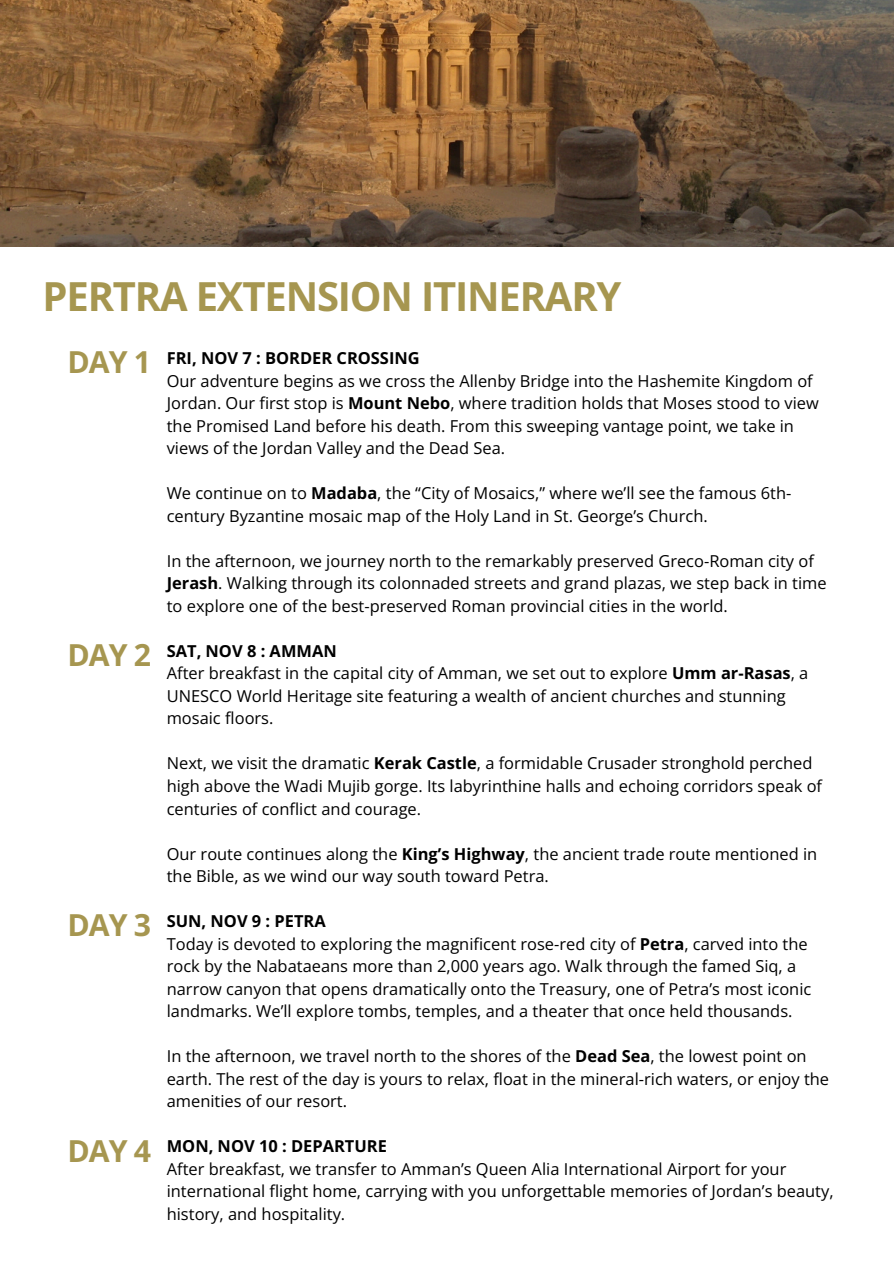
<style>
.page{position:relative;width:894px;height:1264px;background:#fff}
.page>*{position:absolute;margin:0;border:0;box-sizing:border-box;transform-origin:0 0}
.t1{font:700 40.05px "Open Sans";letter-spacing:-.03em;color:#a69650}
.t2{font:700 30.3px "Open Sans";letter-spacing:-.03em;color:#a69650}
.t3{font:16.5px/22.5px "Open Sans";color:#000}
.t4{font:700 16.5px "Open Sans";color:#000}
.s1{font-weight:700}
</style>
<div class="page">
<img style="left:0;top:0;width:893px;height:246px">
<p class="t1" style="left:43px;top:268px;width:580px">PERTRA EXTENSION ITINERARY</p>
<p class="t2" style="left:67px;top:341px;width:85px">DAY 1</p>
<p class="t2" style="left:67px;top:634px;width:85px">DAY 2</p>
<p class="t2" style="left:67px;top:903px;width:85px">DAY 3</p>
<p class="t2" style="left:67px;top:1129px;width:85px">DAY 4</p>
<h1 class="t4" style="left:167px;top:346px;width:254px">FRI, NOV 7 : BORDER CROSSING</h1>
<h2 class="t3" style="left:167px;top:369px;width:653px">Our adventure begins as we cross the Allenby Bridge into the Hashemite Kingdom of Jordan. Our first stop is <span class="s1">Mount Nebo</span>, where tradition holds that Moses stood to view the Promised Land before his death. From this sweeping vantage point, we take in views of the Jordan Valley and the Dead Sea.</h2>
<h2 class="t3" style="left:167px;top:481px;width:626px">We continue on to <span class="s1">Madaba</span>, the “City of Mosaics,” where we’ll see the famous 6th&shy;century Byzantine mosaic map of the Holy Land in St. George’s Church.</h2>
<h2 class="t3" style="left:167px;top:549px;width:661px">In the afternoon, we journey north to the remarkably preserved Greco-Roman city of<br><span class="s1">Jerash</span>. Walking through its colonnaded streets and grand plazas, we step back in time to explore one of the best-preserved Roman provincial cities in the world.</h2>
<h2 class="t4" style="left:167px;top:639px;width:171px">SAT, NOV 8 : AMMAN</h2>
<p class="t3" style="left:167px;top:661px;width:643px">After breakfast in the capital city of Amman, we set out to explore <span class="s1">Umm ar-Rasas</span>, a<br>UNESCO World Heritage site featuring a wealth of ancient churches and stunning mosaic floors.</p>
<p class="t3" style="left:167px;top:751px;width:656px">Next, we visit the dramatic <span class="s1">Kerak Castle</span>, a formidable Crusader stronghold perched high above the Wadi Mujib gorge. Its labyrinthine halls and echoing corridors speak of centuries of conflict and courage.</p>
<p class="t3" style="left:167px;top:841px;width:651px">Our route continues along the <span class="s1">King’s Highway</span>, the ancient trade route mentioned in the Bible, as we wind our way south toward Petra.</p>
<p class="t4" style="left:167px;top:909px;width:160px">SUN, NOV 9 : PETRA</p>
<p class="t3" style="left:167px;top:932px;width:646px">Today is devoted to exploring the magnificent rose-red city of <span class="s1">Petra</span>, carved into the rock by the Nabataeans more than 2,000 years ago. Walk through the famed Siq, a narrow canyon that opens dramatically onto the Treasury, one of Petra’s most iconic landmarks. We’ll explore tombs, temples, and a theater that once held thousands.</p>
<p class="t3" style="left:167px;top:1044px;width:663px">In the afternoon, we travel north to the shores of the <span class="s1">Dead Sea</span>, the lowest point on earth. The rest of the day is yours to relax, float in the mineral-rich waters, or enjoy the amenities of our resort.</p>
<p class="t4" style="left:167px;top:1134px;width:222px">MON, NOV 10 : DEPARTURE</p>
<p class="t3" style="left:167px;top:1157px;width:668px">After breakfast, we transfer to Amman’s Queen Alia International Airport for your international flight home, carrying with you unforgettable memories of Jordan’s beauty, history, and hospitality.</p>
</div>
